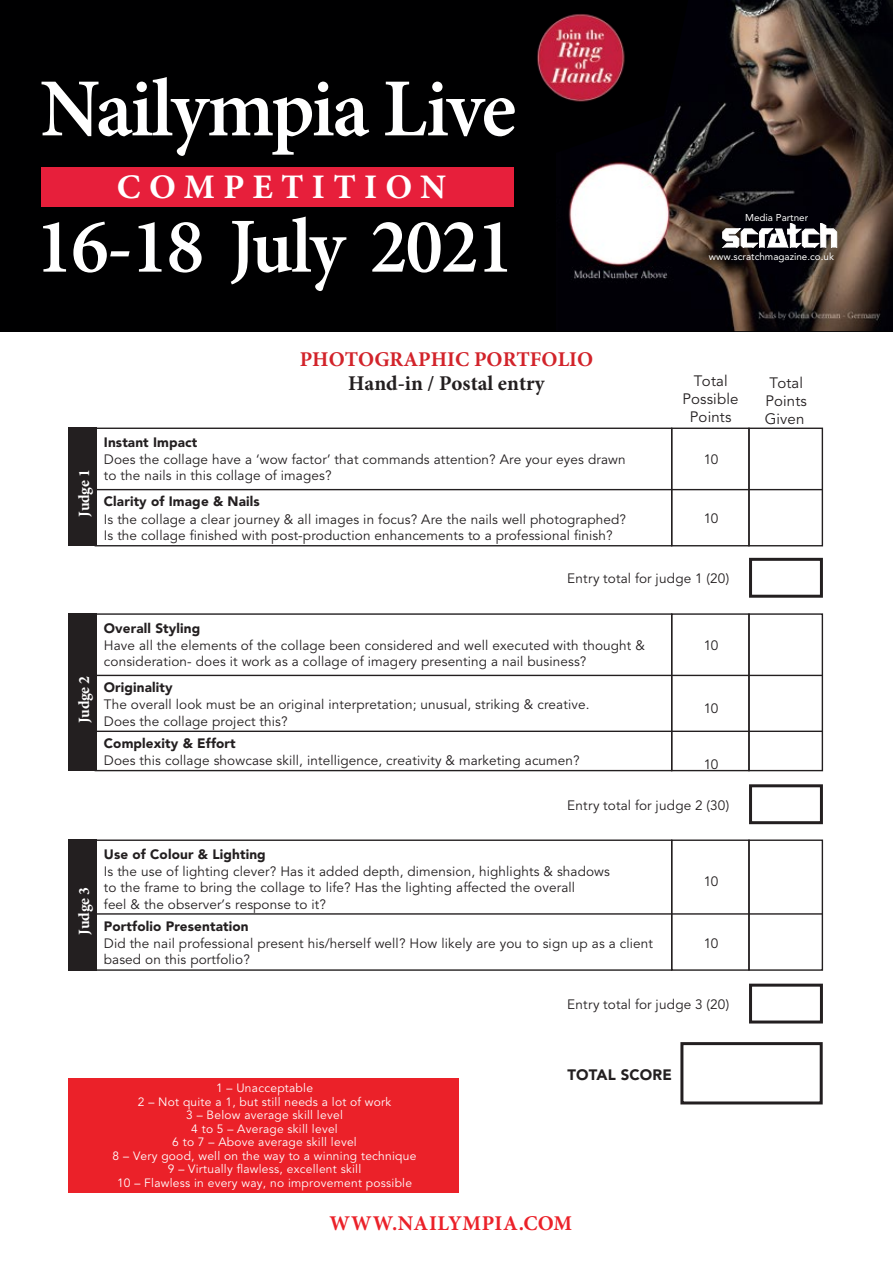
<style>
.page{position:relative;width:893px;height:1263px;background:#fff}
.page>*{position:absolute;margin:0;border:0;box-sizing:border-box;transform-origin:0 0}
.t1{font:600 82.65px "Minion Pro";letter-spacing:-.03em;color:#fff}
.t2{font:600 78px "Minion Pro";letter-spacing:-.03em;color:#fff}
.t3{font:700 34.5px "Minion Pro";letter-spacing:.235em;color:#fff}
.t4{font:700 21px "Minion Pro";color:#d2232a}
.t5{font:700 21px "Minion Pro";color:#231f20}
.t6{font:700 21px "Minion Pro";letter-spacing:.02em;color:#eb2129}
.t7{font:700 15.75px "Minion Pro";letter-spacing:-.02em;color:#fff}
.t8{font:15px/18px "Avenir LT Std";letter-spacing:.01em;color:#231f20;text-align:center}
.t9{font:900 15px "Avenir LT Std";letter-spacing:.01em;color:#231f20}
.t10{font:13.5px/16.2px "Avenir LT Std";letter-spacing:.01em;color:#231f20}
.t11{font:900 13.5px "Avenir LT Std";letter-spacing:.01em;color:#231f20}
.t12{font:12px/13.5px "Avenir LT Std";letter-spacing:.02em;color:#fff;text-align:center}
.t13{font:9.9px "Avenir LT Std";color:#fff}
</style>
<div class="page">
<div style="left:68px;top:1078px;width:391px;height:115px;background:#eb2129"></div>
<div style="left:680px;top:1042px;width:143px;height:62px;border:3px solid #231f20"></div>
<div style="left:69px;top:428px;width:28px;height:118px;background:#231f20"></div>
<div style="left:749px;top:558px;width:74px;height:40px;border:3px solid #231f20"></div>
<div style="left:95px;top:428px;width:577px;height:118px;border:1px solid #231f20"></div>
<div style="left:671px;top:428px;width:79px;height:118px;border:1px solid #231f20"></div>
<div style="left:748px;top:428px;width:75px;height:118px;border:1px solid #231f20"></div>
<hr style="left:96px;top:489px;width:726px;height:1px;background:#231f20">
<div style="left:69px;top:839px;width:28px;height:132px;background:#231f20"></div>
<div style="left:749px;top:984px;width:74px;height:39px;border:3px solid #231f20"></div>
<div style="left:95px;top:839px;width:577px;height:132px;border:1px solid #231f20"></div>
<div style="left:671px;top:839px;width:79px;height:132px;border:1px solid #231f20"></div>
<div style="left:748px;top:839px;width:75px;height:132px;border:1px solid #231f20"></div>
<hr style="left:96px;top:913px;width:726px;height:2px;background:#231f20">
<div style="left:69px;top:613px;width:28px;height:158px;background:#231f20"></div>
<div style="left:749px;top:784px;width:74px;height:40px;border:3px solid #231f20"></div>
<div style="left:95px;top:613px;width:577px;height:158px;border:1px solid #231f20"></div>
<div style="left:671px;top:613px;width:79px;height:158px;border:1px solid #231f20"></div>
<div style="left:748px;top:613px;width:75px;height:158px;border:1px solid #231f20"></div>
<hr style="left:96px;top:675px;width:726px;height:1px;background:#231f20">
<hr style="left:96px;top:731px;width:726px;height:1px;background:#231f20">
<div style="left:0;top:0;width:893px;height:331px;background:#000001"></div>
<img style="left:568px;top:0;width:325px;height:331px">
<svg style="left:721px;top:224px;width:116px;height:24px"></svg>
<div style="left:42px;top:167px;width:472px;height:40px;background:#e71f3b"></div>
<img style="left:536px;top:13px;width:89px;height:89px;border-radius:44px">
<h1 class="t1" style="left:40px;top:52px;width:478px">Nailympia Live</h1>
<h3 class="t3" style="left:117px;top:163px;width:331px">COMPETITION</h3>
<h2 class="t2" style="left:35px;top:193px;width:480px">16-18 July 2021</h2>
<h3 class="t4" style="left:300px;top:345px;width:295px">PHOTOGRAPHIC PORTFOLIO</h3>
<h3 class="t5" style="left:348px;top:369px;width:198px">Hand-in / Postal entry</h3>
<p class="t13" style="left:745px;top:212px;width:65px">Media Partner</p>
<p class="t13" style="left:709px;top:250px;width:127px">www.scratchmagazine.co.uk</p>
<p class="t8" style="left:682px;top:373px;width:58px">Total<br>Possible</p>
<p class="t8" style="left:765px;top:374px;width:44px">Total<br>Points<br>Given</p>
<p class="t8" style="left:690px;top:409px;width:43px">Points</p>
<p class="t7" style="left:73px;top:517px;width:49px;rotate:-90deg">Judge 1</p>
<p class="t11" style="left:104px;top:434px;width:95px">Instant Impact</p>
<p class="t10" style="left:104px;top:452px;width:523px">Does the collage have a ‘wow factor’ that commands attention? Are your eyes drawn to the nails in this collage of images?</p>
<p class="t11" style="left:104px;top:494px;width:157px">Clarity of Image &amp; Nails</p>
<p class="t10" style="left:104px;top:511px;width:524px">Is the collage a clear journey &amp; all images in focus? Are the nails well photographed?<br>Is the collage finished with post-production enhancements to a professional finish?</p>
<p class="t10" style="left:567px;top:571px;width:164px">Entry total for judge 1 (20)</p>
<p class="t10" style="left:704px;top:452px;width:16px">10</p>
<p class="t10" style="left:704px;top:510px;width:16px">10</p>
<p class="t7" style="left:73px;top:723px;width:49px;rotate:-90deg">Judge 2</p>
<p class="t11" style="left:104px;top:620px;width:98px">Overall Styling</p>
<p class="t10" style="left:104px;top:638px;width:543px">Have all the elements of the collage been considered and well executed with thought &amp; consideration- does it work as a collage of imagery presenting a nail business?</p>
<p class="t11" style="left:104px;top:679px;width:70px">Originality</p>
<p class="t10" style="left:104px;top:697px;width:487px">The overall look must be an original interpretation; unusual, striking &amp; creative.<br>Does the collage project this?</p>
<p class="t10" style="left:704px;top:638px;width:16px">10</p>
<p class="t10" style="left:704px;top:701px;width:16px">10</p>
<p class="t11" style="left:104px;top:735px;width:133px">Complexity &amp; Effort</p>
<p class="t10" style="left:104px;top:753px;width:477px">Does this collage showcase skill, intelligence, creativity &amp; marketing acumen?</p>
<p class="t10" style="left:704px;top:757px;width:16px">10</p>
<p class="t10" style="left:567px;top:797px;width:164px">Entry total for judge 2 (30)</p>
<p class="t7" style="left:73px;top:934px;width:49px;rotate:-90deg">Judge 3</p>
<p class="t11" style="left:104px;top:846px;width:163px">Use of Colour &amp; Lighting</p>
<p class="t10" style="left:104px;top:864px;width:508px">Is the use of lighting clever? Has it added depth, dimension, highlights &amp; shadows to the frame to bring the collage to life? Has the lighting affected the overall<br>feel &amp; the observer’s response to it?</p>
<p class="t11" style="left:104px;top:918px;width:146px">Portfolio Presentation</p>
<p class="t10" style="left:104px;top:935px;width:551px">Did the nail professional present his/herself well? How likely are you to sign up as a client based on this portfolio?</p>
<p class="t10" style="left:567px;top:996px;width:164px">Entry total for judge 3 (20)</p>
<p class="t10" style="left:704px;top:874px;width:16px">10</p>
<p class="t10" style="left:704px;top:935px;width:16px">10</p>
<p class="t12" style="left:113px;top:1081px;width:305px">1 – Unacceptable<br>2 – Not quite a 1, but still needs a lot of work<br>3 – Below average skill level<br>4 to 5 – Average skill level<br>6 to 7 – Above average skill level<br>8 – Very good, well on the way to a winning technique 9 – Virtually flawless, excellent skill<br>10 – Flawless in every way, no improvement possible</p>
<p class="t9" style="left:567px;top:1065px;width:106px">TOTAL SCORE</p>
<h3 class="t6" style="left:329px;top:1208px;width:244px">WWW.NAILYMPIA.COM</h3>
</div>
